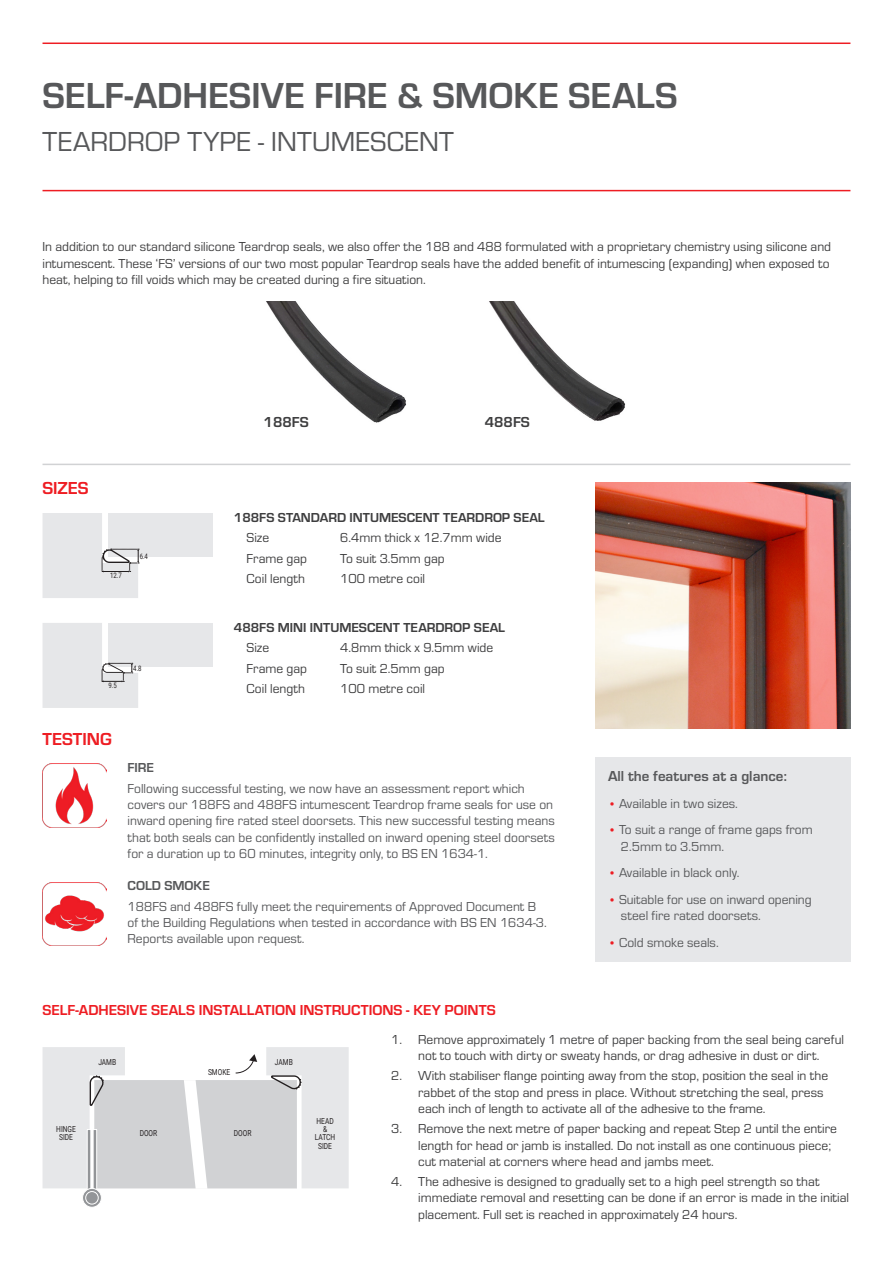
<style>
.page{position:relative;width:893px;height:1263px;background:#fff}
.page>*{position:absolute;margin:0;border:0;box-sizing:border-box;transform-origin:0 0}
.t1{font:700 37.5px "Eurostile";color:#57585a}
.t2{font:28.5px "Eurostile";color:#57585a}
.z{font:700 18px "Eurostile";color:#ee1d23}
.t3{font:700 15px "Eurostile";color:#ee1d23}
.z-2{font:700 15px "Eurostile";color:#57585a}
.t4{font:700 15px "Eurostile";color:#3e3e3f}
.Main_Body_Spaced{font:13.5px/16.2px "Eurostile";color:#3e3e3f}
.z-3{font:13.5px/16.2px "Eurostile";color:#57585a}
.t5{font:700 13.5px "Eurostile";color:#3e3e3f}
.z-4{font:700 13.5px "Eurostile";color:#57585a}
.t6{font:8.25px/8.2px "Roboto";color:#231f20;text-align:center;scale:.8 1}
.t7{font:7.5px "Roboto";color:#231f20;scale:.8 1}
.s1{font-size:12px;color:#ee1d23}
</style>
<div class="page">
<hr style="left:43px;top:43px;width:807px;height:1px;background:#ee1d23">
<hr style="left:43px;top:190px;width:807px;height:1px;background:#ee1d23">
<div style="left:108px;top:623px;width:105px;height:43px;background:#e6e7e9"></div>
<svg style="left:43px;top:623px;width:95px;height:85px"></svg>
<img style="left:43px;top:763px;width:63px;height:64px">
<img style="left:43px;top:882px;width:63px;height:64px">
<div style="left:108px;top:513px;width:105px;height:44px;background:#e6e7e9"></div>
<svg style="left:43px;top:513px;width:96px;height:85px"></svg>
<img style="left:489px;top:302px;width:137px;height:119px">
<img style="left:266px;top:302px;width:140px;height:121px">
<img style="left:595px;top:482px;width:255px;height:247px">
<hr style="left:43px;top:464px;width:807px;height:1px;background:#d1d2d4">
<div style="left:595px;top:757px;width:255px;height:204px;background:#e6e7e9"></div>
<svg style="left:43px;top:1047px;width:306px;height:141px"></svg>
<div style="left:87px;top:1129px;width:4px;height:61px;border:1px solid #fff"></div>
<div style="left:93px;top:1129px;width:4px;height:61px;border:1px solid #fff"></div>
<svg style="left:83px;top:1188px;width:18px;height:19px"></svg>
<div style="left:82px;top:1188px;width:20px;height:19px;border:1px solid #fff;border-radius:50%"></div>
<div style="left:86px;top:1191px;width:12px;height:13px;background:#939598;border-radius:50%"></div>
<div style="left:86px;top:1191px;width:12px;height:13px;border:1px solid #fff;border-radius:50%"></div>
<p class="t1" style="left:43px;top:69px;width:637px">SELF-ADHESIVE FIRE &amp; SMOKE SEALS</p>
<p class="t2" style="left:43px;top:122px;width:413px">TEARDROP TYPE - INTUMESCENT</p>
<p class="Main_Body_Spaced" style="left:43px;top:238px;width:790px;text-align:justify">In addition to our standard silicone Teardrop seals, we also offer the 188 and 488 formulated with a proprietary chemistry using silicone and intumescent. These ‘FS’ versions of our two most popular Teardrop seals have the added benefit of intumescing (expanding) when exposed to heat, helping to fill voids which may be created during a fire situation.</p>
<p class="z" style="left:43px;top:475px;width:48px">SIZES</p>
<p class="t7" style="left:110px;top:570px;width:16px">12.7</p>
<p class="t7" style="left:140px;top:551px;width:12px">6.4</p>
<p class="t7" style="left:109px;top:680px;width:12px">9.5</p>
<p class="t7" style="left:133px;top:663px;width:12px">4.8</p>
<p class="z" style="left:43px;top:726px;width:71px">TESTING</p>
<p class="t4" style="left:264px;top:411px;width:47px">188FS</p>
<p class="t4" style="left:485px;top:411px;width:47px">488FS</p>
<p class="t5" style="left:234px;top:508px;width:312px">188FS STANDARD INTUMESCENT TEARDROP SEAL</p>
<p class="Main_Body_Spaced" style="left:247px;top:529px;width:24px">Size</p>
<p class="Main_Body_Spaced" style="left:340px;top:529px;width:163px">6.4mm thick x 12.7mm wide</p>
<p class="Main_Body_Spaced" style="left:247px;top:550px;width:62px">Frame gap</p>
<p class="Main_Body_Spaced" style="left:340px;top:550px;width:106px">To suit 3.5mm gap</p>
<p class="Main_Body_Spaced" style="left:247px;top:570px;width:60px">Coil length</p>
<p class="Main_Body_Spaced" style="left:340px;top:570px;width:86px">100 metre coil</p>
<p class="t5" style="left:234px;top:618px;width:273px">488FS MINI INTUMESCENT TEARDROP SEAL</p>
<p class="Main_Body_Spaced" style="left:247px;top:639px;width:24px">Size</p>
<p class="Main_Body_Spaced" style="left:340px;top:639px;width:155px">4.8mm thick x 9.5mm wide</p>
<p class="Main_Body_Spaced" style="left:247px;top:660px;width:62px">Frame gap</p>
<p class="Main_Body_Spaced" style="left:340px;top:660px;width:106px">To suit 2.5mm gap</p>
<p class="Main_Body_Spaced" style="left:247px;top:680px;width:60px">Coil length</p>
<p class="Main_Body_Spaced" style="left:340px;top:680px;width:86px">100 metre coil</p>
<p class="z-4" style="left:128px;top:758px;width:28px">FIRE</p>
<p class="z-3" style="left:128px;top:780px;width:429px">Following successful testing, we now have an assessment report which covers our 188FS and 488FS intumescent Teardrop frame seals for use on inward opening fire rated steel doorsets. This new successful testing means that both seals can be confidently installed on inward opening steel doorsets for a duration up to 60 minutes, integrity only, to BS EN 1634-1.</p>
<p class="z-4" style="left:128px;top:876px;width:84px">COLD SMOKE</p>
<p class="z-3" style="left:128px;top:897px;width:421px">188FS and 488FS fully meet the requirements of Approved Document B of the Building Regulations when tested in accordance with BS EN 1634-3.<br>Reports available upon request.</p>
<p class="t3" style="left:43px;top:999px;width:455px">SELF-ADHESIVE SEALS INSTALLATION INSTRUCTIONS - KEY POINTS</p>
<p class="z-2" style="left:608px;top:765px;width:181px">All the features at a glance:</p>
<p class="z-3" style="left:608px;top:794px;width:131px"><span class="s1">•</span> Available in two sizes.</p>
<p class="z-3" style="left:621px;top:821px;width:193px;text-indent:-13px"><span class="s1">•</span> To suit a range of frame gaps from<br>2.5mm to 3.5mm.</p>
<p class="z-3" style="left:608px;top:864px;width:133px"><span class="s1">•</span> Available in black only.</p>
<p class="z-3" style="left:621px;top:891px;width:192px;text-indent:-13px"><span class="s1">•</span> Suitable for use on inward opening steel fire rated doorsets.</p>
<p class="z-3" style="left:608px;top:934px;width:112px"><span class="s1">•</span> Cold smoke seals.</p>
<p class="t6" style="left:98px;top:1057px;width:24px">JAMB</p>
<p class="t6" style="left:275px;top:1057px;width:24px">JAMB</p>
<p class="t6" style="left:208px;top:1068px;width:29px">SMOKE</p>
<p class="t6" style="left:56px;top:1124px;width:26px">HINGE<br>SIDE</p>
<p class="t6" style="left:140px;top:1129px;width:23px">DOOR</p>
<p class="t6" style="left:234px;top:1129px;width:23px">DOOR</p>
<p class="t6" style="left:315px;top:1116px;width:27px">HEAD &amp;<br>LATCH<br>SIDE</p>
<p class="Main_Body_Spaced" style="left:391px;top:1030px;width:454px;text-align:center">1. Remove approximately 1 metre of paper backing from the seal being careful not to touch with dirty or sweaty hands, or drag adhesive in dust or dirt.</p>
<p class="Main_Body_Spaced" style="left:418px;top:1067px;width:411px;text-indent:-27px">2. With stabiliser flange pointing away from the stop, position the seal in the rabbet of the stop and press in place. Without stretching the seal, press each inch of length to activate all of the adhesive to the frame.</p>
<p class="Main_Body_Spaced" style="left:418px;top:1120px;width:420px;text-indent:-27px">3. Remove the next metre of paper backing and repeat Step 2 until the entire length for head or jamb is installed. Do not install as one continuous piece; cut material at corners where head and jambs meet.</p>
<p class="Main_Body_Spaced" style="left:418px;top:1173px;width:432px;text-indent:-27px">4. The adhesive is designed to gradually set to a high peel strength so that immediate removal and resetting can be done if an error is made in the initial placement. Full set is reached in approximately 24 hours.</p>
</div>
